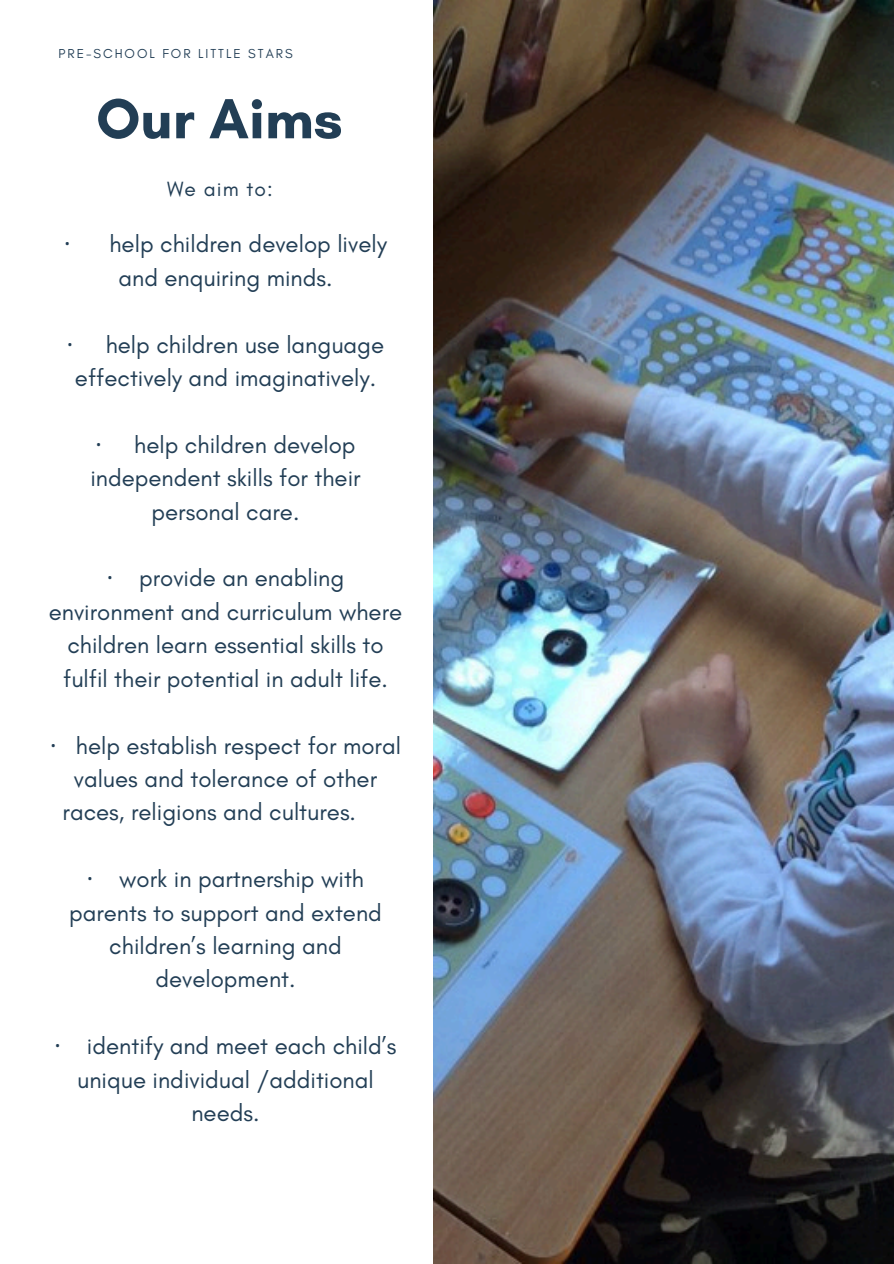
<style>
.page{position:relative;width:894px;height:1264px;background:#fff}
.page>*{position:absolute;margin:0;border:0;box-sizing:border-box;transform-origin:0 0}
.t1{font:700 57.6px "Glacial Indifference";color:#223e55}
.t2{font:24px/33.5px "Glacial Indifference";color:#223e55;text-align:center}
.t3{font:21px "Glacial Indifference";letter-spacing:.05em;color:#223e55}
.t4{font:13.2px "Glacial Indifference";letter-spacing:.15em;color:#223e55}
.s1{font-family:"Noto Sans"}
</style>
<div class="page">
<img style="left:433px;top:0;width:460px;height:1263px">
<p class="t4" style="left:58px;top:46px;width:235px">PRE-SCHOOL FOR LITTLE STARS</p>
<h1 class="t1" style="left:96px;top:84px;width:248px">Our Aims</h1>
<h3 class="t3" style="left:167px;top:176px;width:107px">We aim to:</h3>
<h2 class="t2" style="left:64px;top:227px;width:324px"><span class="s1">·</span> help children develop lively and enquiring minds.</h2>
<h2 class="t2" style="left:67px;top:327px;width:319px"><span class="s1">·</span> help children use language effectively and imaginatively.</h2>
<h2 class="t2" style="left:90px;top:427px;width:272px"><span class="s1">·</span> help children develop independent skills for their personal care.</h2>
<h2 class="t2" style="left:49px;top:561px;width:355px"><span class="s1">·</span> provide an enabling environment and curriculum where children learn essential skills to fulfil their potential in adult life.</h2>
<h2 class="t2" style="left:50px;top:728px;width:352px"><span class="s1">·</span> help establish respect for moral</h2>
<h2 class="t2" style="left:74px;top:761px;width:305px">values and tolerance of other</h2>
<h2 class="t2" style="left:62px;top:795px;width:295px">races, religions and cultures.</h2>
<h2 class="t2" style="left:69px;top:862px;width:314px"><span class="s1">·</span> work in partnership with parents to support and extend children’s learning and development.</h2>
<h2 class="t2" style="left:55px;top:1029px;width:343px"><span class="s1">·</span> identify and meet each child’s unique individual /additional needs.</h2>
</div>
